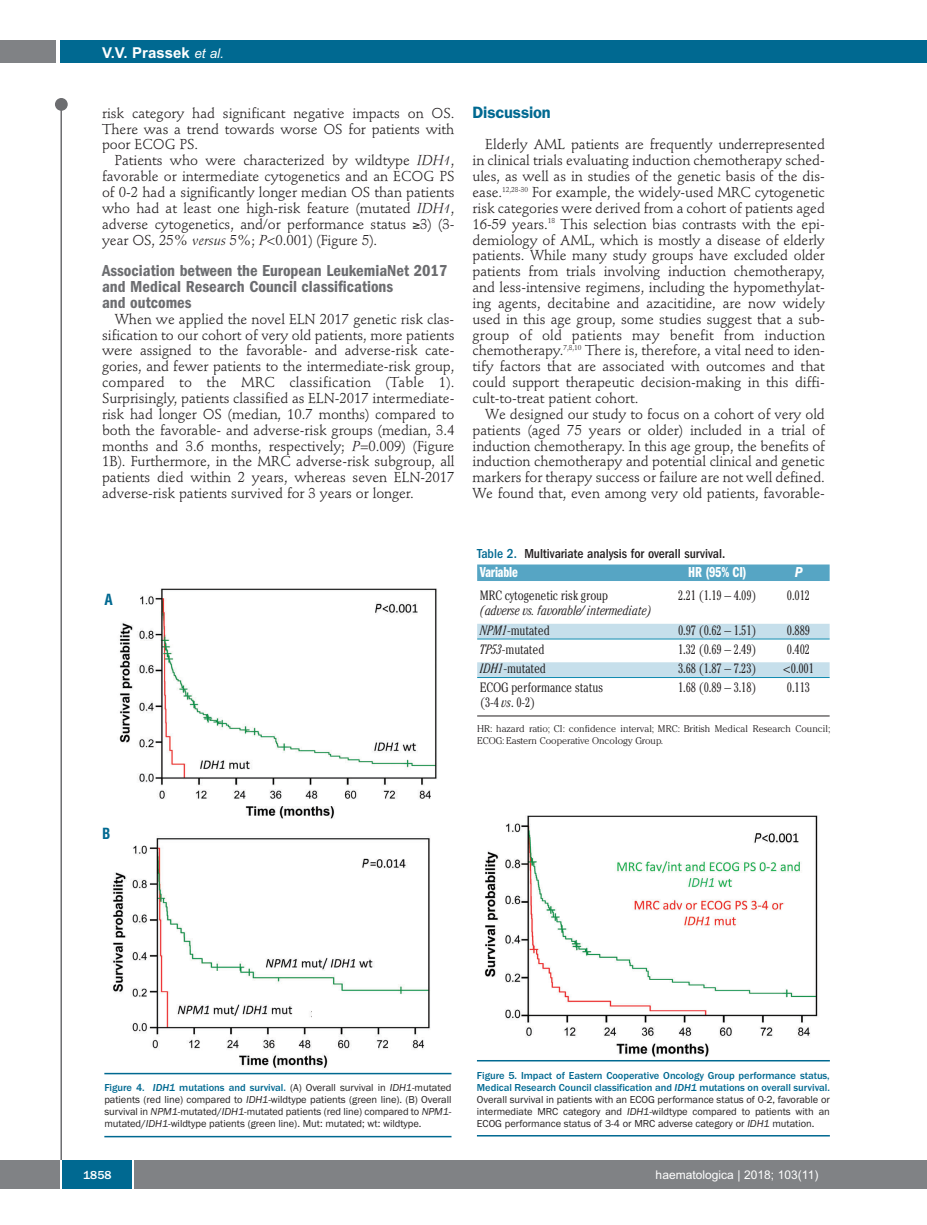
<style>
.page{position:relative;width:927px;height:1225px;background:#fff}
.page>*{position:absolute;margin:0;border:0;box-sizing:border-box;transform-origin:0 0}
.t1{font:600 condensed 16.5px/15.9px "Franklin Gothic";color:#6c6d70}
.t2{font:600 16.5px "Franklin Gothic";letter-spacing:-.01em;color:#006991}
.t3{font:15px "Franklin Gothic Demi Cmpr";letter-spacing:-.01em;color:#fff}
.t4{font:700 15px "Arial";color:#fff}
.t5{font:700 condensed 15px "Helvetica";color:#006991}
.t6{font:italic 600 condensed 15px "Franklin Gothic";color:#fff}
.t7{font:14.25px/15.9px "Stempel Schneidler";letter-spacing:-.005em;color:#231f20;text-align:justify}
.t8{font:300 condensed 13.5px "Cheltenham";letter-spacing:-.01em;color:#231f20}
.t9{font:500 condensed 13.5px "Franklin Gothic";color:#231f20}
.t10{font:italic 300 condensed 13.5px/19.2px "Cheltenham";letter-spacing:-.01em;color:#231f20}
.t11{font:12px "Arial";color:#fff}
.t12{font:500 12px "Franklin Gothic";color:#fff}
.t13{font:10.5px/12px "Franklin Gothic";letter-spacing:-.005em;color:#231f20;text-align:justify}
.t14{font:300 9.75px/12px "Cheltenham";color:#231f20}
.s1{font-weight:400;font-style:italic;font-size:13.5px}
.s2{font-style:italic}
.s3{color:#006991}
.s4{font-style:normal}
.s5{font-weight:500;color:#006991}
.s6{font-weight:500;font-style:italic;color:#006991}
</style>
<div class="page">
<div style="left:911px;top:40px;width:16px;height:22px;background:#006991"></div>
<div style="left:910px;top:1160px;width:17px;height:28px;background:#808285"></div>
<div style="left:55px;top:98px;width:13px;height:13px;background:#6c6d70;border-radius:50%"></div>
<hr style="left:60px;top:101px;width:2px;height:1061px;background:#6c6d70">
<div style="left:60px;top:40px;width:852px;height:22px;background:#006991"></div>
<div style="left:0;top:40px;width:56px;height:22px;background:#808285"></div>
<div style="left:0;top:1160px;width:911px;height:28px;background:#808285"></div>
<div style="left:62px;top:1160px;width:71px;height:28px;background:#006991"></div>
<hr style="left:60px;top:1160px;width:2px;height:28px;background:#fff">
<svg style="left:133px;top:1160px;width:1px;height:28px"></svg>
<img style="left:484px;top:815px;width:334px;height:242px">
<hr style="left:477px;top:1060px;width:353px;height:1px;background:#006991">
<hr style="left:477px;top:1135px;width:353px;height:1px;background:#006991">
<img style="left:112px;top:588px;width:326px;height:481px">
<hr style="left:104px;top:1072px;width:347px;height:2px;background:#006991">
<hr style="left:104px;top:1135px;width:347px;height:2px;background:#006991">
<div style="left:477px;top:564px;width:353px;height:17px;background:#56a5c4"></div>
<div style="left:477px;top:624px;width:353px;height:15px;background:#c6dfeb"></div>
<hr style="left:477px;top:639px;width:353px;height:1px;background:#0d8aaf">
<div style="left:477px;top:662px;width:353px;height:15px;background:#c6dfeb"></div>
<hr style="left:477px;top:677px;width:353px;height:1px;background:#0d8aaf">
<hr style="left:477px;top:715px;width:353px;height:1px;background:#231f20">
<p class="t4" style="left:102px;top:44px;width:123px">V.V. Prassek <span class="s1">et al.</span></p>
<p class="t7" style="left:102px;top:106px;width:354px">risk category had significant negative impacts on OS.<br>There was a trend towards worse OS for patients with poor ECOG PS.</p>
<p class="t7" style="left:102px;top:154px;width:354px;text-indent:13px">Patients who were characterized by wildtype <span class="s2">IDH1</span>, favorable or intermediate cytogenetics and an ECOG PS of 0-2 had a significantly longer median OS than patients who had at least one high-risk feature (mutated <span class="s2">IDH1</span>, adverse cytogenetics, and/or performance status ≥3) (3- year OS, 25% <span class="s2">versus</span> 5%; <span class="s2">P</span>&lt;0.001) (Figure 5).</p>
<p class="t1" style="left:102px;top:264px;width:347px">Association between the European LeukemiaNet 2017 and Medical Research Council classifications<br>and outcomes</p>
<p class="t7" style="left:102px;top:312px;width:354px;text-indent:13px">When we applied the novel ELN 2017 genetic risk clas&shy;sification to our cohort of very old patients, more patients were assigned to the favorable- and adverse-risk cate&shy;gories, and fewer patients to the intermediate-risk group, compared to the MRC classification (Table 1).<br>Surprisingly, patients classified as ELN-2017 intermediate&shy;risk had longer OS (median, 10.7 months) compared to both the favorable- and adverse-risk groups (median, 3.4 months and 3.6 months, respectively; <span class="s2">P</span>=0.009) (Figure 1B). Furthermore, in the MRC adverse-risk subgroup, all patients died within 2 years, whereas seven ELN-2017 adverse-risk patients survived for 3 years or longer.</p>
<p class="t2" style="left:472px;top:106px;width:80px">Discussion</p>
<p class="t7" style="left:472px;top:138px;width:354px;text-indent:13px">Elderly AML patients are frequently underrepresented in clinical trials evaluating induction chemotherapy sched&shy;ules, as well as in studies of the genetic basis of the dis&shy;ease.<sup>12,28-30</sup> For example, the widely-used MRC cytogenetic risk categories were derived from a cohort of patients aged 16-59 years.<sup>18</sup> This selection bias contrasts with the epi&shy;demiology of AML, which is mostly a disease of elderly patients. While many study groups have excluded older patients from trials involving induction chemotherapy, and less-intensive regimens, including the hypomethylat&shy;ing agents, decitabine and azacitidine, are now widely used in this age group, some studies suggest that a sub&shy;group of old patients may benefit from induction chemotherapy.<sup>7,8,10</sup> There is, therefore, a vital need to iden&shy;tify factors that are associated with outcomes and that could support therapeutic decision-making in this diffi&shy;cult-to-treat patient cohort.</p>
<p class="t7" style="left:472px;top:407px;width:354px;text-indent:13px">We designed our study to focus on a cohort of very old patients (aged 75 years or older) included in a trial of induction chemotherapy. In this age group, the benefits of induction chemotherapy and potential clinical and genetic markers for therapy success or failure are not well defined.<br>We found that, even among very old patients, favorable-</p>
<p class="t5" style="left:104px;top:591px;width:10px">A</p>
<p class="t9" style="left:477px;top:548px;width:250px"><span class="s3">Table 2.</span> Multivariate analysis for overall survival.</p>
<p class="t3" style="left:480px;top:567px;width:39px">Variable</p>
<p class="t3" style="left:688px;top:567px;width:60px">HR (95% CI)</p>
<p class="t6" style="left:795px;top:566px;width:9px">P</p>
<p class="t8" style="left:480px;top:591px;width:130px">MRC cytogenetic risk group</p>
<p class="t8" style="left:678px;top:591px;width:80px">2.21 (1.19 – 4.09)</p>
<p class="t8" style="left:787px;top:591px;width:25px">0.012</p>
<p class="t10" style="left:480px;top:602px;width:174px">(adverse vs. favorable/ intermediate)<br>NPM1<span class="s4">-mutated</span></p>
<p class="t8" style="left:678px;top:625px;width:80px">0.97 (0.62 – 1.51)</p>
<p class="t8" style="left:787px;top:625px;width:25px">0.889</p>
<p class="t8" style="left:480px;top:644px;width:66px"><span class="s2">TP53</span>-mutated</p>
<p class="t8" style="left:678px;top:644px;width:80px">1.32 (0.69 – 2.49)</p>
<p class="t8" style="left:787px;top:644px;width:25px">0.402</p>
<p class="t8" style="left:480px;top:663px;width:68px"><span class="s2">IDH1</span>-mutated</p>
<p class="t8" style="left:678px;top:663px;width:80px">3.68 (1.87 – 7.23)</p>
<p class="t8" style="left:783px;top:663px;width:33px">&lt;0.001</p>
<p class="t8" style="left:480px;top:683px;width:125px">ECOG performance status</p>
<p class="t8" style="left:678px;top:683px;width:80px">1.68 (0.89 – 3.18)</p>
<p class="t8" style="left:787px;top:683px;width:25px">0.113</p>
<p class="t8" style="left:480px;top:698px;width:57px">(3-4 <span class="s2">vs</span>. 0-2)</p>
<p class="t14" style="left:477px;top:723px;width:355px">HR: hazard ratio; CI: confidence interval; MRC: British Medical Research Council;<br>ECOG: Eastern Cooperative Oncology Group.</p>
<p class="t5" style="left:102px;top:824px;width:10px">B</p>
<p class="t13" style="left:104px;top:1081px;width:349px"><span class="s5">Figure 4.</span> <span class="s6">IDH1</span> <span class="s5">mutations and survival.</span> (A) Overall survival in <span class="s2">IDH1</span>-mutated patients (red line) compared to <span class="s2">IDH1</span>-wildtype patients (green line). (B) Overall survival in <span class="s2">NPM1</span>-mutated/<span class="s2">IDH1</span>-mutated patients (red line) compared to <span class="s2">NPM1</span>- mutated/<span class="s2">IDH1</span>-wildtype patients (green line). Mut: mutated; wt: wildtype.</p>
<p class="t13" style="left:477px;top:1068px;width:354px"><span class="s5">Figure 5. Impact of Eastern Cooperative Oncology Group performance status, Medical Research Council classification and</span> <span class="s6">IDH1</span> <span class="s5">mutations on overall survival.<br></span>Overall survival in patients with an ECOG performance status of 0-2, favorable or intermediate MRC category and <span class="s2">IDH1</span>-wildtype compared to patients with an ECOG performance status of 3-4 or MRC adverse category or <span class="s2">IDH1</span> mutation.</p>
<p class="t12" style="left:83px;top:1167px;width:30px">1858</p>
<p class="t11" style="left:656px;top:1167px;width:164px">haematologica | 2018; 103(11)</p>
</div>
